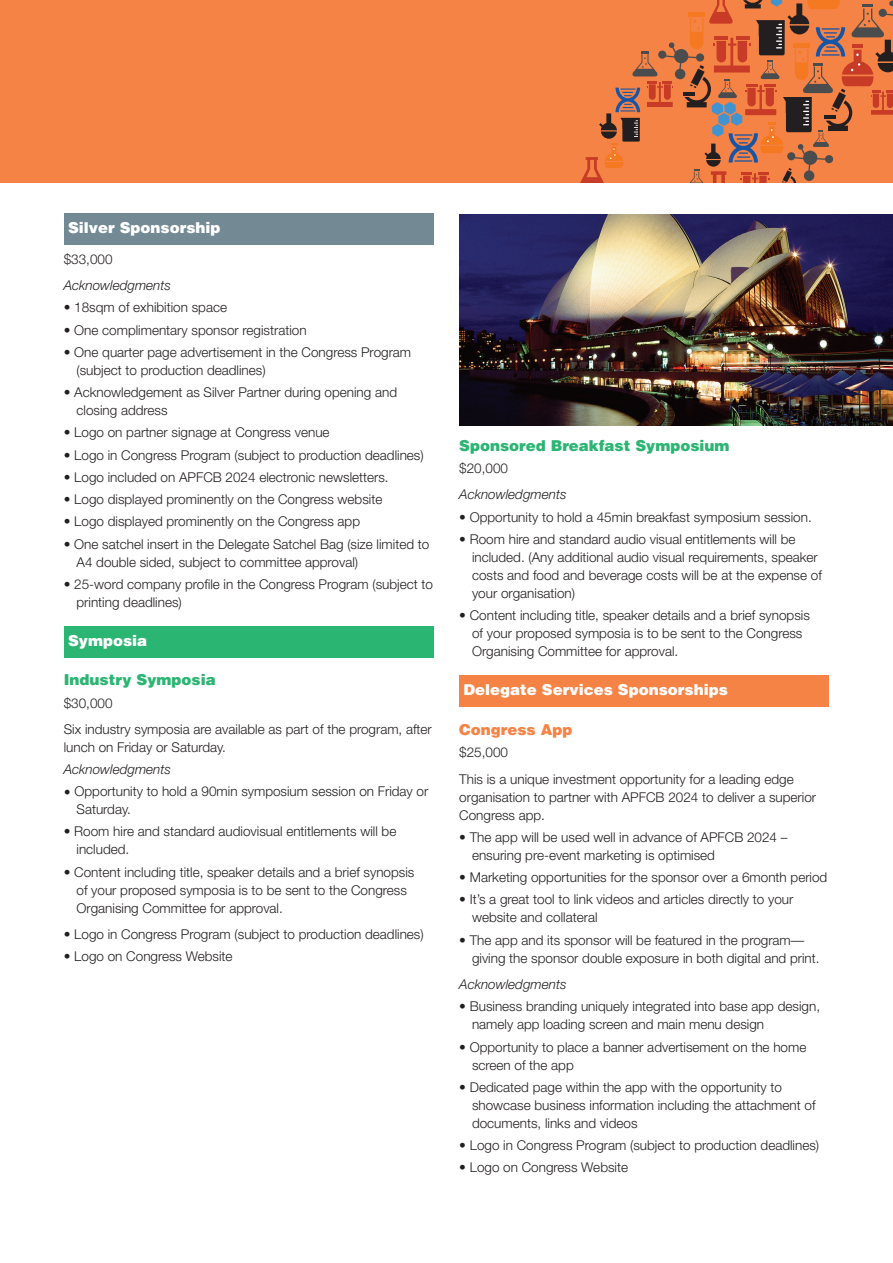
<style>
.page{position:relative;width:893px;height:1263px;background:#fff}
.page>*{position:absolute;margin:0;border:0;box-sizing:border-box;transform-origin:0 0}
.t1{font:900 15px "Helvetica";color:#fff}
.t2{font:900 15px "Helvetica";color:#2bb572}
.t3{font:900 15px "Helvetica";color:#f58345}
.t4{font:300 13.5px/18px "Helvetica Neue";color:#231f20}
.t5{font:italic 300 13.5px "Helvetica Neue";color:#231f20}
.s1{font-family:"Minion Pro";font-weight:400;font-size:18px}
</style>
<div class="page">
<div style="left:0;top:0;width:893px;height:183px;background:#f58345"></div>
<svg style="left:580px;top:0;width:313px;height:183px"></svg>
<div style="left:64px;top:213px;width:370px;height:32px;background:#738a95"></div>
<div style="left:459px;top:675px;width:370px;height:32px;background:#f58345"></div>
<div style="left:64px;top:626px;width:370px;height:32px;background:#2bb572"></div>
<img style="left:459px;top:215px;width:434px;height:210px">
<p class="t1" style="left:68px;top:218px;width:154px">Silver Sponsorship</p>
<p class="t4" style="left:64px;top:249px;width:50px">$33,000</p>
<p class="t5" style="left:64px;top:277px;width:109px">Acknowledgments</p>
<p class="t4" style="left:64px;top:298px;width:165px">• 18sqm of exhibition space</p>
<p class="t4" style="left:64px;top:320px;width:244px">• One complimentary sponsor registration</p>
<p class="t4" style="left:77px;top:343px;width:336px;text-indent:-13px">• One quarter page advertisement in the Congress Program (subject to production deadlines)</p>
<p class="t4" style="left:77px;top:383px;width:322px;text-indent:-13px">• Acknowledgement as Silver Partner during opening and closing address</p>
<p class="t4" style="left:64px;top:423px;width:267px">• Logo on partner signage at Congress venue</p>
<p class="t4" style="left:64px;top:445px;width:361px">• Logo in Congress Program (subject to production deadlines)</p>
<p class="t4" style="left:64px;top:468px;width:326px">• Logo included on APFCB 2024 electronic newsletters.</p>
<p class="t4" style="left:64px;top:490px;width:320px">• Logo displayed prominently on the Congress website</p>
<p class="t4" style="left:64px;top:512px;width:298px">• Logo displayed prominently on the Congress app</p>
<p class="t4" style="left:77px;top:534px;width:354px;text-indent:-13px">• One satchel insert in the Delegate Satchel Bag (size limited to<br>A4 double sided, subject to committee approval)</p>
<p class="t4" style="left:77px;top:575px;width:358px;text-indent:-13px">• 25-word company profile in the Congress Program (subject to printing deadlines)</p>
<p class="t1" style="left:68px;top:631px;width:81px">Symposia</p>
<p class="t2" style="left:64px;top:670px;width:153px">Industry Symposia</p>
<p class="t4" style="left:64px;top:694px;width:50px">$30,000</p>
<p class="t4" style="left:64px;top:720px;width:370px">Six industry symposia are available as part of the program, after lunch on Friday or Saturday.</p>
<p class="t5" style="left:64px;top:762px;width:109px">Acknowledgments</p>
<p class="t4" style="left:77px;top:782px;width:353px;text-indent:-13px"><span class="s1">•</span> Opportunity to hold a 90min symposium session on Friday or<br>Saturday.</p>
<p class="t4" style="left:77px;top:822px;width:321px;text-indent:-13px">• Room hire and standard audiovisual entitlements will be included.</p>
<p class="t4" style="left:77px;top:862px;width:339px;text-indent:-13px">• Content including title, speaker details and a brief synopsis of your proposed symposia is to be sent to the Congress<br>Organising Committee for approval.</p>
<p class="t4" style="left:64px;top:925px;width:361px">• Logo in Congress Program (subject to production deadlines)</p>
<p class="t4" style="left:64px;top:947px;width:170px">• Logo on Congress Website</p>
<p class="t2" style="left:459px;top:435px;width:272px">Sponsored Breakfast Symposium</p>
<p class="t4" style="left:459px;top:459px;width:50px">$20,000</p>
<p class="t5" style="left:459px;top:487px;width:109px">Acknowledgments</p>
<p class="t4" style="left:459px;top:508px;width:354px">• Opportunity to hold a 45min breakfast symposium session.</p>
<p class="t4" style="left:472px;top:530px;width:351px;text-indent:-13px">• Room hire and standard audio visual entitlements will be included. (Any additional audio visual requirements, speaker costs and food and beverage costs will be at the expense of your organisation)</p>
<p class="t4" style="left:472px;top:606px;width:339px;text-indent:-13px">• Content including title, speaker details and a brief synopsis of your proposed symposia is to be sent to the Congress<br>Organising Committee for approval.</p>
<p class="t1" style="left:463px;top:680px;width:266px">Delegate Services Sponsorships</p>
<p class="t3" style="left:459px;top:719px;width:115px">Congress App</p>
<p class="t4" style="left:459px;top:743px;width:50px">$25,000</p>
<p class="t4" style="left:459px;top:769px;width:358px">This is a unique investment opportunity for a leading edge organisation to partner with APFCB 2024 to deliver a superior<br>Congress app.</p>
<p class="t4" style="left:472px;top:828px;width:317px;text-indent:-13px">• The app will be used well in advance of APFCB 2024 – ensuring pre-event marketing is optimised</p>
<p class="t4" style="left:459px;top:868px;width:370px">• Marketing opportunities for the sponsor over a 6month period</p>
<p class="t4" style="left:472px;top:890px;width:323px;text-indent:-13px">• It’s a great tool to link videos and articles directly to your website and collateral</p>
<p class="t4" style="left:472px;top:930px;width:349px;text-indent:-13px">• The app and its sponsor will be featured in the program— giving the sponsor double exposure in both digital and print.</p>
<p class="t5" style="left:459px;top:976px;width:109px">Acknowledgments</p>
<p class="t4" style="left:472px;top:997px;width:350px;text-indent:-13px">• Business branding uniquely integrated into base app design, namely app loading screen and main menu design</p>
<p class="t4" style="left:472px;top:1037px;width:336px;text-indent:-13px">• Opportunity to place a banner advertisement on the home screen of the app</p>
<p class="t4" style="left:472px;top:1078px;width:345px;text-indent:-13px">• Dedicated page within the app with the opportunity to showcase business information including the attachment of documents, links and videos</p>
<p class="t4" style="left:459px;top:1136px;width:361px">• Logo in Congress Program (subject to production deadlines)</p>
<p class="t4" style="left:459px;top:1158px;width:170px">• Logo on Congress Website</p>
</div>
